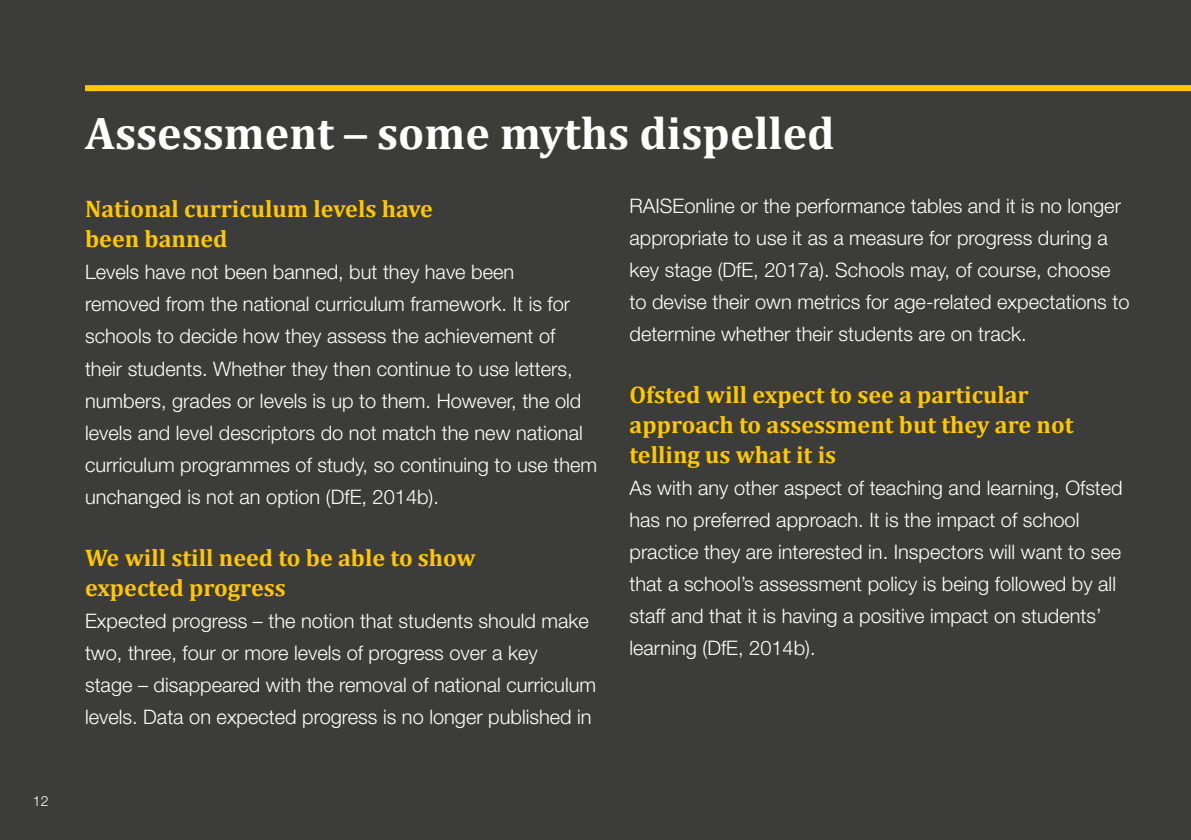
<style>
.page{position:relative;width:1191px;height:840px;background:#fff}
.page>*{position:absolute;margin:0;border:0;box-sizing:border-box;transform-origin:0 0}
.t1{font:700 46px "Cambria";color:#fff}
.t2{font:700 24px/30px "Cambria";color:#fec700}
.t3{font:300 20px/32px "Helvetica Neue LT Std";color:#fff}
.t4{font:300 14px "Helvetica Neue LT Std";color:#fff}
.s1{font-family:"FS Albert Pro";font-weight:400}
</style>
<div class="page">
<div style="left:0;top:0;width:1191px;height:839px;background:#3c3c3b"></div>
<div style="left:85px;top:85px;width:1106px;height:6px;background:#fec700"></div>
<p class="t4" style="left:33px;top:792px;width:17px">12</p>
<h1 class="t1" style="left:85px;top:101px;width:751px">Assessment <span class="s1">–</span> some myths dispelled</h1>
<p class="t2" style="left:85px;top:193px;width:349px">National curriculum levels have been banned</p>
<p class="t3" style="left:85px;top:256px;width:513px">Levels have not been banned, but they have been<br>removed from the national curriculum framework. It is for schools to decide how they assess the achievement of their students. Whether they then continue to use letters, numbers, grades or levels is up to them. However, the old levels and level descriptors do not match the new national curriculum programmes of study, so continuing to use them unchanged is not an option (DfE, 2014b).</p>
<p class="t2" style="left:85px;top:541px;width:392px">We will still need to be able to show expected progress</p>
<p class="t3" style="left:85px;top:604px;width:512px">Expected progress – the notion that students should make two, three, four or more levels of progress over a key<br>stage – disappeared with the removal of national curriculum levels. Data on expected progress is no longer published in</p>
<p class="t3" style="left:629px;top:189px;width:501px">RAISEonline or the performance tables and it is no longer appropriate to use it as a measure for progress during a key stage (DfE, 2017a). Schools may, of course, choose to devise their own metrics for age-related expectations to determine whether their students are on track.</p>
<p class="t2" style="left:629px;top:379px;width:445px">Ofsted will expect to see a particular approach to assessment but they are not telling us what it is</p>
<p class="t3" style="left:629px;top:471px;width:495px">As with any other aspect of teaching and learning, Ofsted has no preferred approach. It is the impact of school practice they are interested in. Inspectors will want to see that a school’s assessment policy is being followed by all staff and that it is having a positive impact on students’ learning (DfE, 2014b).</p>
</div>
